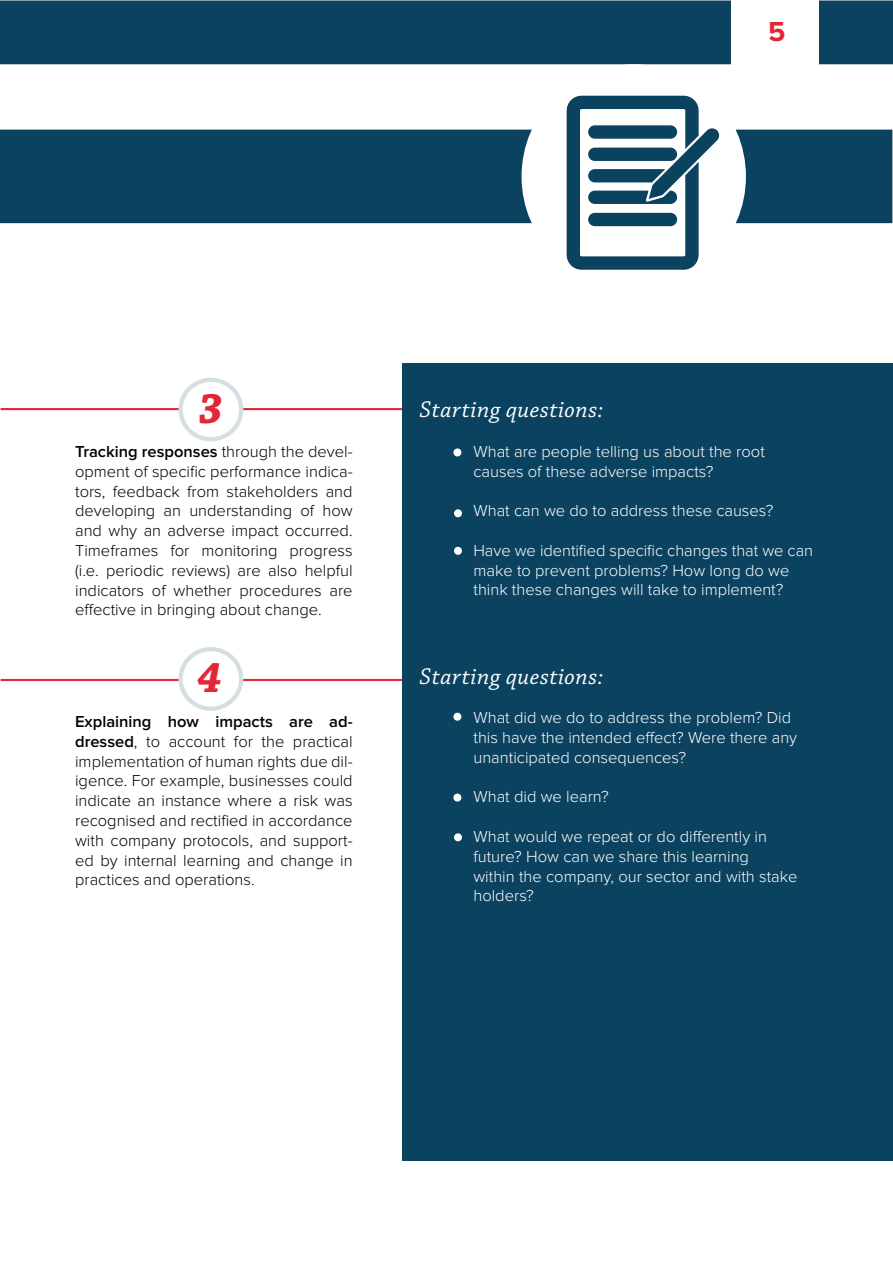
<style>
.page{position:relative;width:893px;height:1263px;background:#fff}
.page>*{position:absolute;margin:0;border:0;box-sizing:border-box;transform-origin:0 0}
.t1{font:italic 700 45px "Chaparral Pro";color:#e22836}
.t2{font:700 28.5px "Proxima Nova";color:#e22836}
.t3{font:italic 24px "Chaparral Pro";letter-spacing:.02em;color:#fff}
.t4{font:300 16.5px/19.8px "Proxima Nova";color:#000;text-align:justify}
.t5{font:300 16.5px/19.8px "Proxima Nova";color:#fff}
.s1{font-weight:600}
</style>
<div class="page">
<hr style="left:1px;top:408px;width:186px;height:2px;background:#e22836">
<hr style="left:234px;top:408px;width:168px;height:2px;background:#e22836">
<hr style="left:1px;top:679px;width:186px;height:2px;background:#e22836">
<div style="left:181px;top:380px;width:60px;height:59px;background:#fff;border-radius:50%"></div>
<div style="left:178px;top:378px;width:65px;height:63px;border:4px solid #d5dee3;border-radius:50%"></div>
<hr style="left:234px;top:679px;width:168px;height:2px;background:#e22836">
<div style="left:181px;top:649px;width:60px;height:60px;background:#fff;border-radius:50%"></div>
<div style="left:178px;top:647px;width:65px;height:64px;border:4px solid #d5dee3;border-radius:50%"></div>
<div style="left:402px;top:363px;width:490px;height:798px;background:#0b4260"></div>
<div style="left:454px;top:509px;width:8px;height:8px;background:#fff;border-radius:50%"></div>
<div style="left:454px;top:547px;width:8px;height:8px;background:#fff;border-radius:50%"></div>
<div style="left:453px;top:713px;width:8px;height:8px;background:#fff;border-radius:50%"></div>
<div style="left:453px;top:794px;width:8px;height:7px;background:#fff;border-radius:50%"></div>
<div style="left:454px;top:833px;width:8px;height:8px;background:#fff;border-radius:50%"></div>
<div style="left:453px;top:448px;width:8px;height:8px;background:#fff;border-radius:50%"></div>
<div style="left:0;top:0;width:893px;height:64px;background:#0b4260"></div>
<div style="left:731px;top:0;width:88px;height:75px;background:#fff"></div>
<div style="left:0;top:130px;width:892px;height:93px;background:#0b4260"></div>
<div style="left:522px;top:64px;width:224px;height:225px;background:#fff;border-radius:50%"></div>
<svg style="left:567px;top:96px;width:153px;height:174px"></svg>
<h2 class="t2" style="left:768px;top:15px;width:19px">5</h2>
<h1 class="t1" style="left:199px;top:382px;width:26px">3</h1>
<p class="t4" style="left:75px;top:442px;width:279px"><span class="s1">Tracking responses</span> through the devel&shy;opment of specific performance indica&shy;tors, feedback from stakeholders and developing an understanding of how and why an adverse impact occurred.<br>Timeframes for monitoring progress (i.e. periodic reviews) are also helpful indicators of whether procedures are effective in bringing about change.</p>
<h1 class="t1" style="left:197px;top:651px;width:26px">4</h1>
<p class="t4" style="left:75px;top:712px;width:279px"><span class="s1">Explaining how impacts are ad&shy;dressed</span>, to account for the practical implementation of human rights due dil&shy;igence. For example, businesses could indicate an instance where a risk was recognised and rectified in accordance with company protocols, and support&shy;ed by internal learning and change in practices and operations.</p>
<h3 class="t3" style="left:419px;top:396px;width:185px">Starting questions:</h3>
<p class="t5" style="left:473px;top:442px;width:293px">What are people telling us about the root causes of these adverse impacts?</p>
<p class="t5" style="left:473px;top:501px;width:301px">What can we do to address these causes?</p>
<p class="t5" style="left:473px;top:541px;width:341px">Have we identified specific changes that we can make to prevent problems? How long do we think these changes will take to implement?</p>
<h3 class="t3" style="left:419px;top:663px;width:185px">Starting questions:</h3>
<p class="t5" style="left:473px;top:708px;width:325px">What did we do to address the problem? Did this have the intended effect? Were there any unanticipated consequences?</p>
<p class="t5" style="left:473px;top:787px;width:137px">What did we learn?</p>
<p class="t5" style="left:473px;top:827px;width:326px">What would we repeat or do differently in future? How can we share this learning<br>within the company, our sector and with stake holders?</p>
</div>
